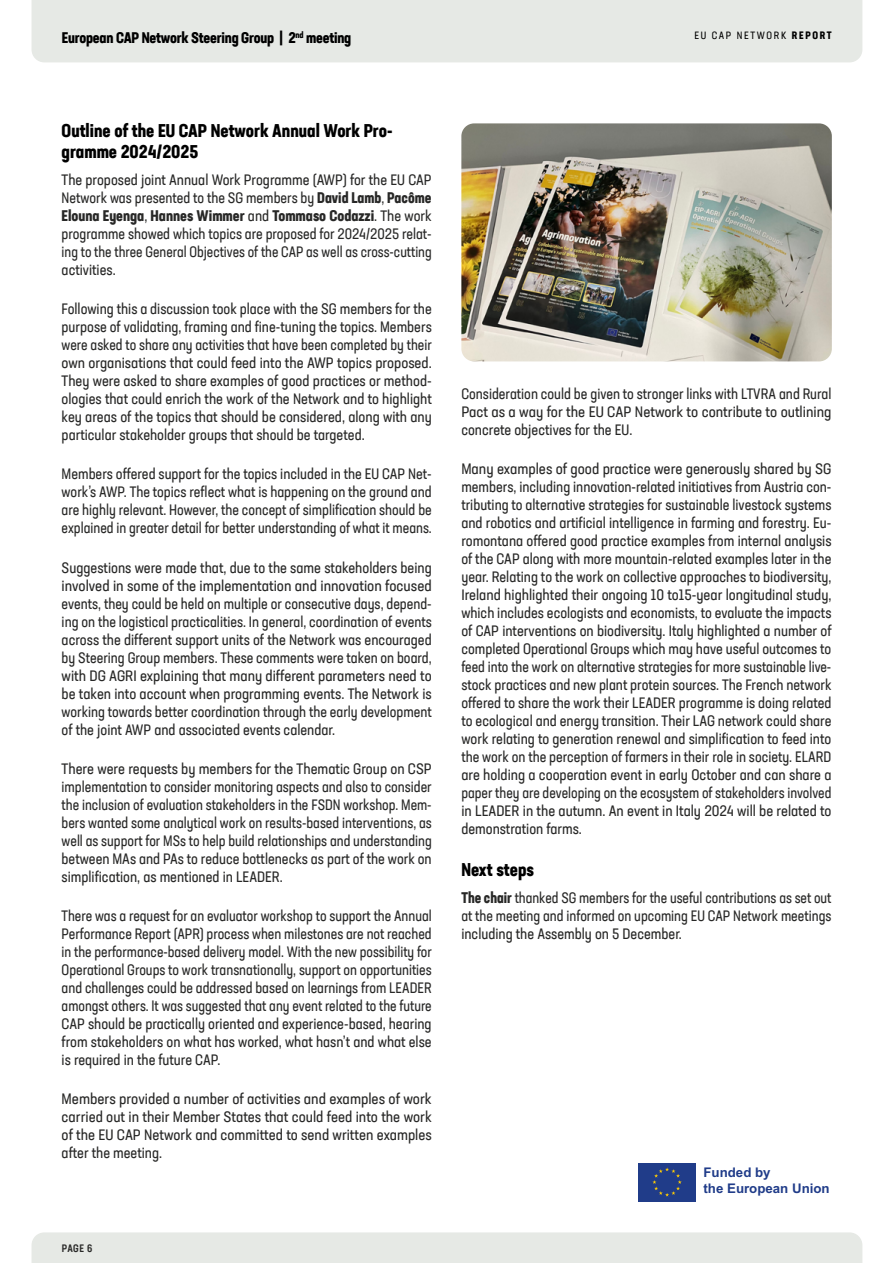
<style>
.page{position:relative;width:893px;height:1263px;background:#fff}
.page>*{position:absolute;margin:0;border:0;box-sizing:border-box;transform-origin:0 0}
.t1{font:700 condensed 18px/21px "Neusa Next Std";color:#000}
.t2{font:condensed 15px/18px "Neusa Next Std";color:#282827;text-align:justify}
.t3{font:condensed 15px/18px "Neusa Next Std";color:#282827;text-align:justify;scale:1.04 1}
.t4{font:condensed 15px/18px "Neusa Next Std";color:#282827;text-align:justify;scale:.96 1}
.t5{font:condensed 15px/18px "Neusa Next Std";color:#282827;text-align:justify;scale:.95 1}
.t6{font:700 condensed 15px "Neusa Next Std";letter-spacing:-.015em;color:#000}
.t7{font:700 13.35px/15.9px "Arial";color:#203c89}
.t8{font:condensed 10.5px "Neusa Next Std";letter-spacing:.16em;color:#000}
.t9{font:500 condensed 10.5px "Neusa Next Std";color:#282827}
.s1{font-weight:700}
</style>
<div class="page">
<div style="left:32px;top:1232px;width:830px;height:31px;background:#e6e9e5"></div>
<div style="left:32px;top:0;width:830px;height:62px;background:#e6e9e5"></div>
<svg style="left:638px;top:1201px;width:58px;height:1px"></svg>
<div style="left:638px;top:1163px;width:58px;height:38px;background:#203c89"></div>
<svg style="left:652px;top:1167px;width:30px;height:29px"></svg>
<img style="left:461px;top:123px;width:371px;height:238px">
<p class="t6" style="left:62px;top:29px;width:291px">European CAP Network Steering Group | 2<sup>nd</sup> meeting</p>
<p class="t8" style="left:694px;top:29px;width:139px">EU CAP NETWORK <span class="s1">REPORT</span></p>
<p class="t1" style="left:62px;top:120px;width:332px">Outline of the EU CAP Network Annual Work Pro&shy;gramme 2024/2025</p>
<p class="t2" style="left:62px;top:170px;width:372px">The proposed joint Annual Work Programme (AWP) for the EU CAP Network was presented to the SG members by <span class="s1">David Lamb</span>, <span class="s1">Pacôme Elouna Eyenga</span>, <span class="s1">Hannes Wimmer</span> and <span class="s1">Tommaso Codazzi</span>. The work programme showed which topics are proposed for 2024/2025 relat&shy;ing to the three General Objectives of the CAP as well as cross-cutting activities.</p>
<p class="t2" style="left:62px;top:300px;width:372px">Following this a discussion took place with the SG members for the purpose of validating, framing and fine-tuning the topics. Members were asked to share any activities that have been completed by their own organisations that could feed into the AWP topics proposed.<br>They were asked to share examples of good practices or method&shy;ologies that could enrich the work of the Network and to highlight key areas of the topics that should be considered, along with any particular stakeholder groups that should be targeted.</p>
<p class="t2" style="left:62px;top:465px;width:372px">Members offered support for the topics included in the EU CAP Net&shy;work’s AWP. The topics reflect what is happening on the ground and are highly relevant. However, the concept of simplification should be explained in greater detail for better understanding of what it means.</p>
<p class="t2" style="left:62px;top:558px;width:372px">Suggestions were made that, due to the same stakeholders being involved in some of the implementation and innovation focused events, they could be held on multiple or consecutive days, depend&shy;ing on the logistical practicalities. In general, coordination of events across the different support units of the Network was encouraged by Steering Group members. These comments were taken on board, with DG AGRI explaining that many different parameters need to be taken into account when programming events. The Network is working towards better coordination through the early development of the joint AWP and associated events calendar.</p>
<p class="t2" style="left:62px;top:759px;width:372px">There were requests by members for the Thematic Group on CSP implementation to consider monitoring aspects and also to consider the inclusion of evaluation stakeholders in the FSDN workshop. Mem&shy;bers wanted some analytical work on results-based interventions, as well as support for MSs to help build relationships and understanding between MAs and PAs to reduce bottlenecks as part of the work on simplification, as mentioned in LEADER.</p>
<p class="t4" style="left:62px;top:907px;width:387px">There was a request for an evaluator workshop to support the Annual Performance Report (APR) process when milestones are not reached in the performance-based delivery model. With the new possibility for Operational Groups to work transnationally, support on opportunities and challenges could be addressed based on learnings from LEADER amongst others. It was suggested that any event related to the future CAP should be practically oriented and experience-based, hearing from stakeholders on what has worked, what hasn’t and what else is required in the future CAP.</p>
<p class="t3" style="left:62px;top:1090px;width:357px">Members provided a number of activities and examples of work carried out in their Member States that could feed into the work of the EU CAP Network and committed to send written examples after the meeting.</p>
<p class="t9" style="left:62px;top:1242px;width:32px">PAGE 6</p>
<p class="t2" style="left:461px;top:384px;width:372px">Consideration could be given to stronger links with LTVRA and Rural Pact as a way for the EU CAP Network to contribute to outlining concrete objectives for the EU.</p>
<p class="t3" style="left:461px;top:459px;width:357px">Many examples of good practice were generously shared by SG members, including innovation-related initiatives from Austria con&shy;tributing to alternative strategies for sustainable livestock systems and robotics and artificial intelligence in farming and forestry. Eu&shy;romontana offered good practice examples from internal analysis of the CAP along with more mountain-related examples later in the year. Relating to the work on collective approaches to biodiversity, Ireland highlighted their ongoing 10 to15-year longitudinal study, which includes ecologists and economists, to evaluate the impacts of CAP interventions on biodiversity. Italy highlighted a number of completed Operational Groups which may have useful outcomes to feed into the work on alternative strategies for more sustainable live&shy;stock practices and new plant protein sources. The French network offered to share the work their LEADER programme is doing related to ecological and energy transition. Their LAG network could share work relating to generation renewal and simplification to feed into the work on the perception of farmers in their role in society. ELARD are holding a cooperation event in early October and can share a paper they are developing on the ecosystem of stakeholders involved in LEADER in the autumn. An event in Italy 2024 will be related to demonstration farms.</p>
<p class="t1" style="left:461px;top:859px;width:74px">Next steps</p>
<p class="t5" style="left:461px;top:888px;width:391px"><span class="s1">The chair</span> thanked SG members for the useful contributions as set out at the meeting and informed on upcoming EU CAP Network meetings including the Assembly on 5 December.</p>
<p class="t7" style="left:703px;top:1165px;width:128px">Funded by<br>the European Union</p>
</div>
